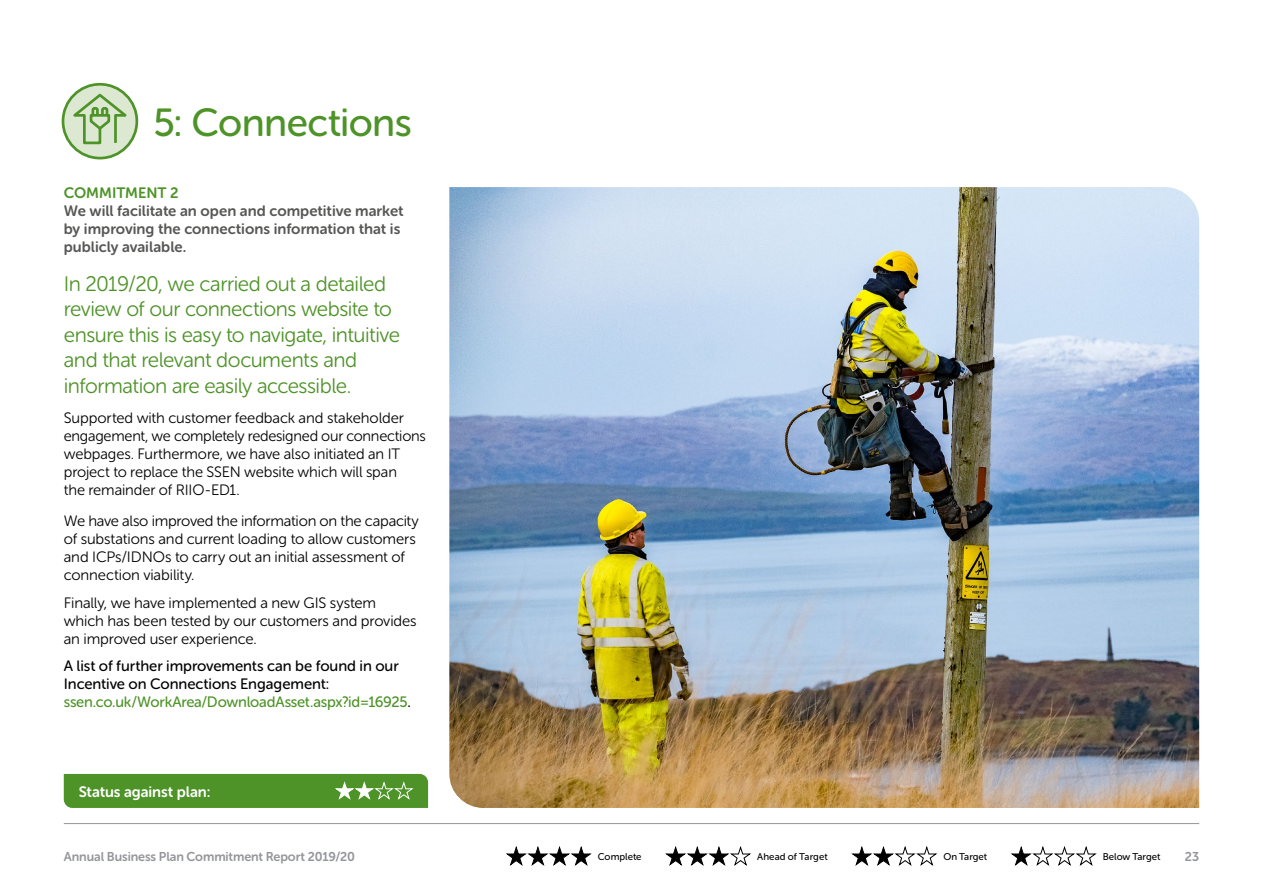
<style>
.page{position:relative;width:1263px;height:893px;background:#fff}
.page>*{position:absolute;margin:0;border:0;box-sizing:border-box;transform-origin:0 0}
.t1{font:39px "Museo Sans Rounded 500";letter-spacing:-.015em;color:#4e9328}
.t2{font:21px/25.5px "Museo Sans Rounded 300";letter-spacing:-.025em;color:#4e9328}
.t3{font:15px/18px "Museo Sans Rounded 300";letter-spacing:-.01em;color:#000}
.t4{font:15px/18px "Museo Sans Rounded 500";letter-spacing:-.01em;color:#000}
.t5{font:15px/18px "Museo Sans Rounded 700";color:#575756}
.t6{font:15px "Museo Sans Rounded 700";letter-spacing:-.005em;color:#fff}
.t7{font:15px "Museo Sans Rounded 700";color:#4e9328}
.t8{font:12.75px "Museo Sans Rounded 700";letter-spacing:-.005em;color:#94969a}
.t9{font:9.75px "Museo Sans Rounded 500";letter-spacing:.005em;color:#000}
.s1{color:#4e9328}
</style>
<div class="page">
<img style="left:449px;top:187px;width:750px;height:621px">
<svg style="left:64px;top:774px;width:364px;height:34px"></svg>
<svg style="left:63px;top:84px;width:74px;height:74px"></svg>
<div style="left:62px;top:83px;width:76px;height:76px;border:3px solid #4e9328;border-radius:50%"></div>
<svg style="left:67px;top:92px;width:66px;height:54px"></svg>
<svg style="left:506px;top:846px;width:86px;height:20px"></svg>
<svg style="left:851px;top:846px;width:87px;height:20px"></svg>
<svg style="left:665px;top:846px;width:86px;height:20px"></svg>
<svg style="left:1010px;top:846px;width:87px;height:20px"></svg>
<hr style="left:64px;top:823px;width:1135px;height:1px;background:#94969a">
<h1 class="t1" style="left:153px;top:101px;width:260px">5: Connections</h1>
<p class="t7" style="left:64px;top:185px;width:116px">COMMITMENT 2</p>
<p class="t5" style="left:64px;top:202px;width:341px">We will facilitate an open and competitive market by improving the connections information that is publicly available.</p>
<h2 class="t2" style="left:64px;top:271px;width:338px">In 2019/20, we carried out a detailed review of our connections website to ensure this is easy to navigate, intuitive and that relevant documents and information are easily accessible.</h2>
<p class="t3" style="left:64px;top:409px;width:363px">Supported with customer feedback and stakeholder engagement, we completely redesigned our connections webpages. Furthermore, we have also initiated an IT project to replace the SSEN website which will span<br>the remainder of RIIO-ED1.</p>
<p class="t3" style="left:64px;top:512px;width:357px">We have also improved the information on the capacity of substations and current loading to allow customers and ICPs/IDNOs to carry out an initial assessment of connection viability.</p>
<p class="t3" style="left:64px;top:593px;width:354px">Finally, we have implemented a new GIS system which has been tested by our customers and provides an improved user experience.</p>
<p class="t4" style="left:64px;top:657px;width:348px">A list of further improvements can be found in our<br>Incentive on Connections Engagement: <span class="s1">ssen.co.uk/WorkArea/DownloadAsset.aspx?id=16925</span>.</p>
<p class="t6" style="left:79px;top:783px;width:133px">Status against plan:</p>
<p class="t8" style="left:64px;top:849px;width:293px">Annual Business Plan Commitment Report 2019/20</p>
<p class="t9" style="left:598px;top:851px;width:45px">Complete</p>
<p class="t9" style="left:757px;top:851px;width:72px">Ahead of Target</p>
<p class="t9" style="left:943px;top:851px;width:45px">On Target</p>
<p class="t9" style="left:1103px;top:851px;width:59px">Below Target</p>
<p class="t8" style="left:1185px;top:849px;width:16px">23</p>
</div>
